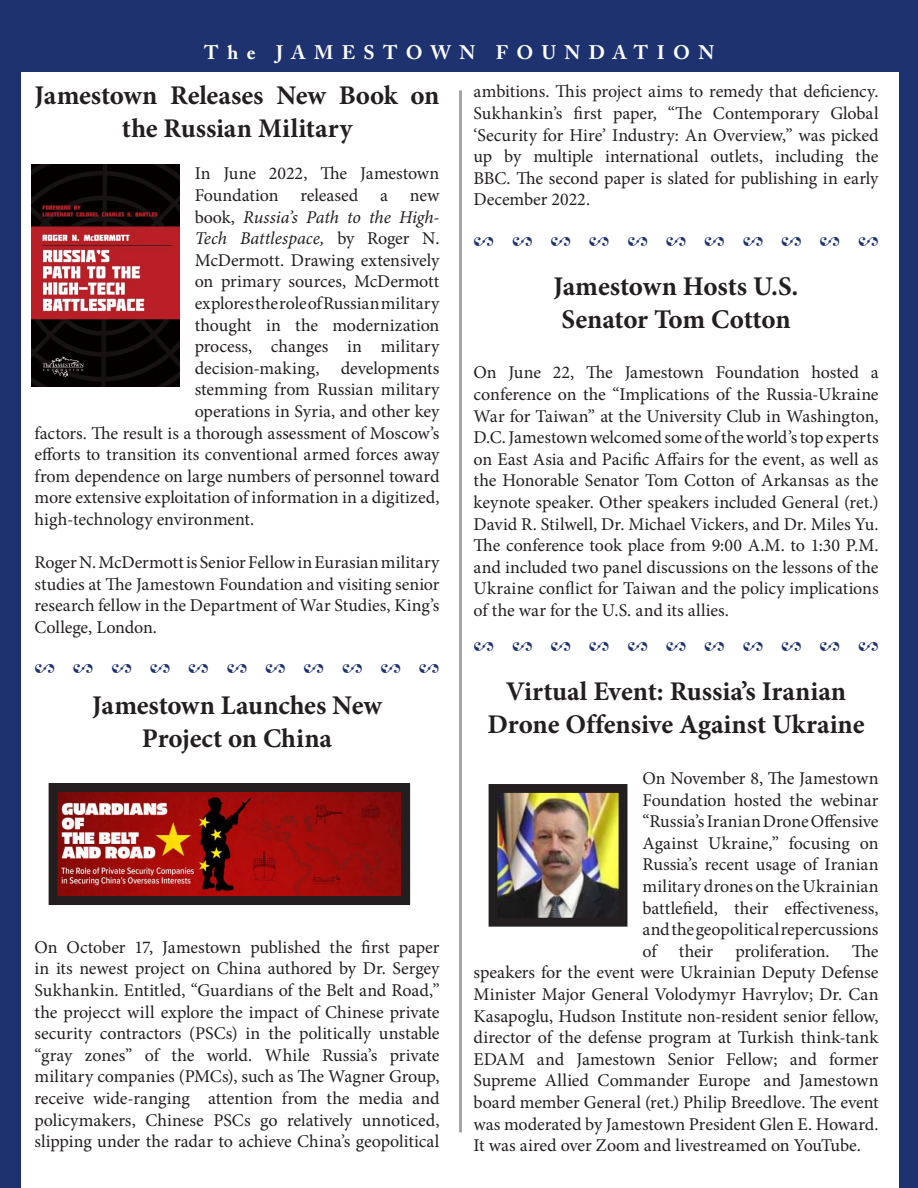
<style>
.page{position:relative;width:918px;height:1188px;background:#fff}
.page>*{position:absolute;margin:0;border:0;box-sizing:border-box;transform-origin:0 0}
.Body{font:700 27px/33px "Minion Pro";letter-spacing:-.005em;color:#231f20;text-align:center}
.Intro_Box{font:700 19.5px "Adobe Caslon Pro";letter-spacing:.43em;color:#fff}
.t1{font:18px/21.6px "Minion Pro";letter-spacing:-.005em;color:#231f20;text-align:justify}
.t2{font:italic 18px "Minion Pro";color:#231f20}
.t3{font:18px "Adobe Garamond Pro";letter-spacing:.995em;color:#1d326f}
.s1{font-style:normal}
</style>
<div class="page">
<hr style="left:459px;top:90px;width:3px;height:1042px;background:#a4a5a9">
<img style="left:499px;top:794px;width:118px;height:123px">
<div style="left:489px;top:784px;width:138px;height:143px;border:9px solid #231f20"></div>
<div style="left:0;top:18px;width:918px;height:53px;background:#1d326f"></div>
<div style="left:0;top:0;width:918px;height:19px;background:#1d326f"></div>
<div style="left:0;top:0;width:21px;height:1188px;background:#1d326f"></div>
<div style="left:899px;top:0;width:19px;height:1188px;background:#1d326f"></div>
<img style="left:59px;top:793px;width:341px;height:102px">
<div style="left:49px;top:783px;width:361px;height:122px;border:9px solid #231f20"></div>
<img style="left:31px;top:164px;width:149px;height:222px">
<p class="Intro_Box" style="left:204px;top:41px;width:512px">The JAMESTOWN FOUNDATION</p>
<p class="Body" style="left:34px;top:78px;width:406px">Jamestown Releases New Book on the Russian Military</p>
<p class="t1" style="left:195px;top:163px;width:246px">In June 2022, The Jamestown</p>
<p class="t1" style="left:195px;top:185px;width:246px">Foundation released a new</p>
<p class="t2" style="left:195px;top:205px;width:246px"><span class="s1">book,</span> Russia’s Path to the High-</p>
<p class="t2" style="left:195px;top:226px;width:246px">Tech Battlespace, <span class="s1">by Roger N.</span></p>
<p class="t1" style="left:195px;top:249px;width:246px">McDermott. Drawing extensively</p>
<p class="t1" style="left:195px;top:271px;width:246px">on primary sources, McDermott</p>
<p class="t1" style="left:195px;top:293px;width:246px">explores the role of Russian military</p>
<p class="t1" style="left:195px;top:314px;width:246px">thought in the modernization</p>
<p class="t1" style="left:195px;top:336px;width:246px">process, changes in military</p>
<p class="t1" style="left:195px;top:357px;width:246px">decision-making, developments</p>
<p class="t1" style="left:195px;top:379px;width:246px">stemming from Russian military</p>
<p class="t1" style="left:195px;top:401px;width:246px">operations in Syria, and other key</p>
<p class="t1" style="left:34px;top:422px;width:406px">factors. The result is a thorough assessment of Moscow’s</p>
<p class="t1" style="left:34px;top:444px;width:406px">efforts to transition its conventional armed forces away</p>
<p class="t1" style="left:34px;top:465px;width:407px">from dependence on large numbers of personnel toward</p>
<p class="t1" style="left:34px;top:487px;width:407px">more extensive exploitation of information in a digitized,</p>
<p class="t1" style="left:34px;top:509px;width:221px">high-technology environment.</p>
<p class="t1" style="left:34px;top:552px;width:407px">Roger N. McDermottis Senior Fellow in Eurasian military studies at The Jamestown Foundation and visiting senior research fellow in the Department of War Studies, King’s College, London.</p>
<p class="t3" style="left:34px;top:657px;width:407px">22222222222</p>
<p class="Body" style="left:92px;top:689px;width:291px">Jamestown Launches New<br>Project on China</p>
<p class="t1" style="left:34px;top:936px;width:407px">On October 17, Jamestown published the first paper in its newest project on China authored by Dr. Sergey Sukhankin. Entitled, “Guardians of the Belt and Road,” the projecct will explore the impact of Chinese private security contractors (PSCs) in the politically unstable “gray zones” of the world. While Russia’s private military companies (PMCs), such as The Wagner Group, receive wide-ranging attention from the media and policymakers, Chinese PSCs go relatively unnoticed, slipping under the radar to achieve China’s geopolitical</p>
<p class="t1" style="left:474px;top:81px;width:407px">ambitions. This project aims to remedy that deficiency.<br>Sukhankin’s first paper, “The Contemporary Global ‘Security for Hire’ Industry: An Overview,” was picked up by multiple international outlets, including the BBC. The second paper is slated for publishing in early December 2022.</p>
<p class="t3" style="left:474px;top:231px;width:407px">22222222222</p>
<p class="Body" style="left:554px;top:270px;width:246px;text-align:left">Jamestown Hosts U.S.<br>Senator Tom Cotton</p>
<p class="t1" style="left:474px;top:362px;width:407px">On June 22, The Jamestown Foundation hosted a conference on the “Implications of the Russia-Ukraine War for Taiwan” at the University Club in Washington, D.C. Jamestown welcomed some of the world’s top experts on East Asia and Pacific Affairs for the event, as well as the Honorable Senator Tom Cotton of Arkansas as the keynote speaker. Other speakers included General (ret.)<br>David R. Stilwell, Dr. Michael Vickers, and Dr. Miles Yu.<br>The conference took place from 9:00 A.M. to 1:30 P.M. and included two panel discussions on the lessons of the Ukraine conflict for Taiwan and the policy implications of the war for the U.S. and its allies.</p>
<p class="t3" style="left:474px;top:636px;width:407px">22222222222</p>
<p class="Body" style="left:487px;top:675px;width:379px">Virtual Event: Russia’s Iranian<br>Drone Offensive Against Ukraine</p>
<p class="t1" style="left:642px;top:768px;width:238px">On November 8, The Jamestown</p>
<p class="t1" style="left:642px;top:789px;width:238px">Foundation hosted the webinar</p>
<p class="t1" style="left:642px;top:811px;width:238px">“Russia’s Iranian Drone Offensive</p>
<p class="t1" style="left:642px;top:832px;width:238px">Against Ukraine,” focusing on</p>
<p class="t1" style="left:642px;top:854px;width:238px">Russia’s recent usage of Iranian</p>
<p class="t1" style="left:642px;top:876px;width:238px">military drones on the Ukrainian</p>
<p class="t1" style="left:642px;top:897px;width:238px">battlefield, their effectiveness,</p>
<p class="t1" style="left:642px;top:919px;width:238px">and the geopolitical repercussions</p>
<p class="t1" style="left:642px;top:940px;width:238px">of their proliferation. The</p>
<p class="t1" style="left:474px;top:962px;width:406px">speakers for the event were Ukrainian Deputy Defense</p>
<p class="t1" style="left:474px;top:984px;width:406px">Minister Major General Volodymyr Havrylov; Dr. Can</p>
<p class="t1" style="left:474px;top:1005px;width:407px">Kasapoglu, Hudson Institute non-resident senior fellow,</p>
<p class="t1" style="left:474px;top:1027px;width:406px">director of the defense program at Turkish think-tank</p>
<p class="t1" style="left:474px;top:1048px;width:407px">EDAM and Jamestown Senior Fellow; and former</p>
<p class="t1" style="left:474px;top:1070px;width:407px">Supreme Allied Commander Europe and Jamestown</p>
<p class="t1" style="left:474px;top:1092px;width:407px">board member General (ret.) Philip Breedlove. The event</p>
<p class="t1" style="left:474px;top:1113px;width:407px">was moderated by Jamestown President Glen E. Howard.</p>
<p class="t1" style="left:474px;top:1135px;width:389px">It was aired over Zoom and livestreamed on YouTube.</p>
</div>
